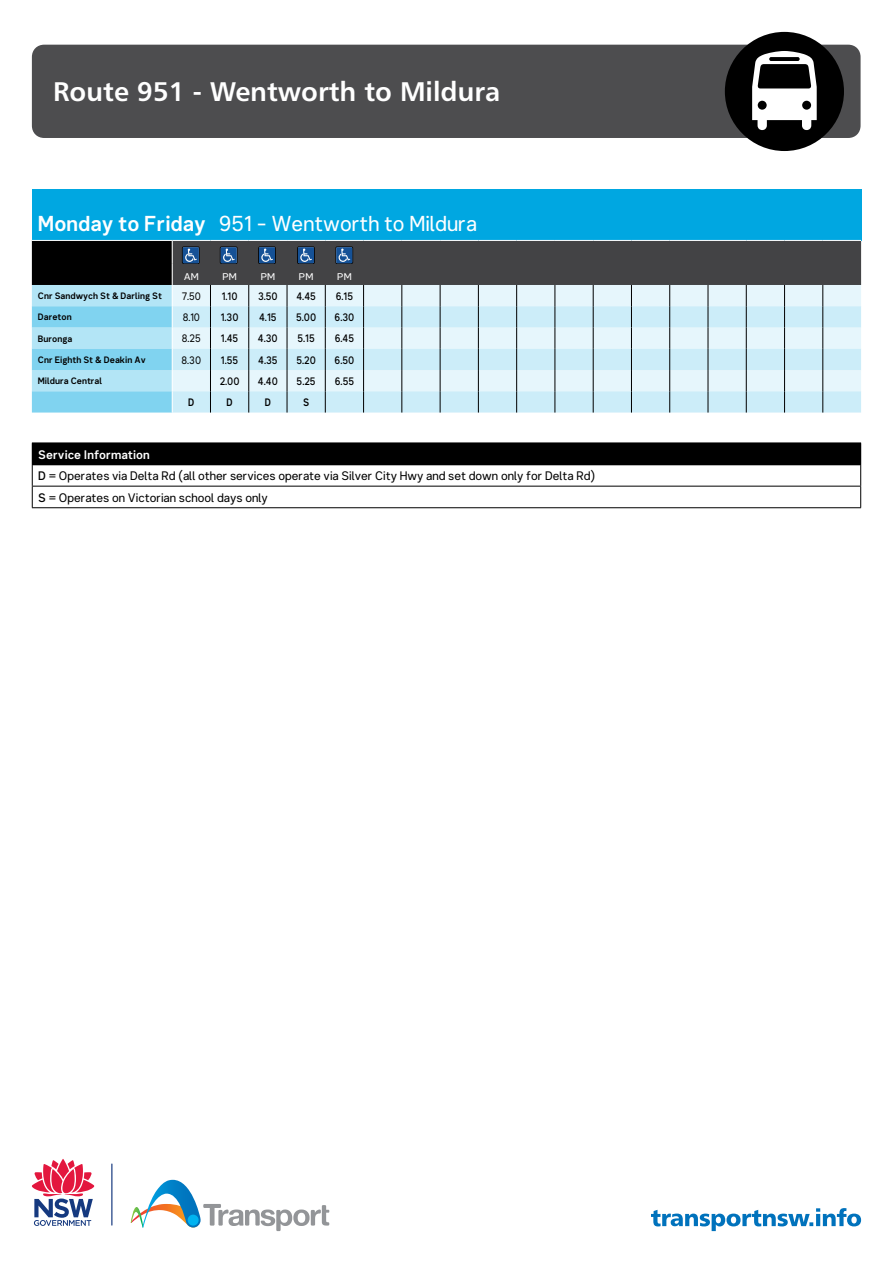
<style>
.page{position:relative;width:893px;height:1263px;background:#fff}
.page>*{position:absolute;margin:0;border:0;box-sizing:border-box;transform-origin:0 0}
.t1{font:500 27px "Trans Text Md";color:#fff}
.t2{font:21px "Network Sans";color:#fff}
.t3{font:12px/21.6px "Network Sans";color:#000}
.t4{font:500 10.5px "Network Sans";color:#000;scale:.9 1}
.t5{font:10.5px "Network Sans";color:#000;scale:.9 1}
.t6{font:700 10.5px "Network Sans";color:#000;scale:.9 1}
.t7{font:9.45px "Network Sans";color:#fff;scale:1.11 1}
.t8{font:700 9px "Network Sans";color:#000}
.s1{font-weight:700}
.s2{font-weight:700;color:#fff}
.s3{font-weight:500}
</style>
<div class="page">
<div style="left:32px;top:45px;width:828px;height:93px;background:#4d4d4f;border-radius:12px"></div>
<div style="left:725px;top:32px;width:119px;height:119px;background:#000;border-radius:50%"></div>
<svg style="left:752px;top:51px;width:65px;height:80px"></svg>
<svg style="left:651px;top:1208px;width:210px;height:23px"></svg>
<hr style="left:111px;top:1163px;width:1px;height:62px;background:#15397f">
<svg style="left:32px;top:1159px;width:62px;height:67px"></svg>
<svg style="left:131px;top:1180px;width:198px;height:51px"></svg>
<div style="left:188px;top:1214px;width:11px;height:11px;background:#00b3f0;border-radius:50%"></div>
<div style="left:32px;top:189px;width:829px;height:51px;background:#00a7e1"></div>
<svg style="left:32px;top:240px;width:829px;height:173px;background:#a5bcc5"></svg>
<div style="left:32px;top:443px;width:829px;height:21px;background:#000"></div>
<hr style="left:33px;top:464px;width:827px;height:1px;background:#000">
<hr style="left:32px;top:486px;width:829px;height:1px;background:#000">
<svg style="left:32px;top:464px;width:1px;height:43px"></svg>
<svg style="left:860px;top:464px;width:1px;height:43px"></svg>
<hr style="left:32px;top:507px;width:829px;height:1px;background:#000">
<h1 class="t1" style="left:53px;top:74px;width:449px">Route 951 - Wentworth to Mildura</h1>
<h2 class="t2" style="left:38px;top:206px;width:441px"><span class="s1">Monday to Friday</span> 951 - Wentworth to Mildura</h2>
<p class="t7" style="left:184px;top:269px;width:15px">AM</p>
<p class="t7" style="left:222px;top:269px;width:14px">PM</p>
<p class="t7" style="left:261px;top:269px;width:14px">PM</p>
<p class="t7" style="left:299px;top:269px;width:14px">PM</p>
<p class="t7" style="left:337px;top:269px;width:14px">PM</p>
<p class="t8" style="left:38px;top:288px;width:126px">Cnr Sandwych St &amp; Darling St</p>
<p class="t5" style="left:182px;top:287px;width:23px">7.50</p>
<p class="t4" style="left:222px;top:287px;width:19px">1.10</p>
<p class="t4" style="left:258px;top:287px;width:23px">3.50</p>
<p class="t4" style="left:296px;top:287px;width:23px">4.45</p>
<p class="t4" style="left:336px;top:287px;width:21px">6.15</p>
<p class="t8" style="left:38px;top:310px;width:35px">Dareton</p>
<p class="t5" style="left:183px;top:308px;width:21px">8.10</p>
<p class="t4" style="left:221px;top:308px;width:21px">1.30</p>
<p class="t4" style="left:259px;top:308px;width:21px">4.15</p>
<p class="t4" style="left:296px;top:308px;width:24px">5.00</p>
<p class="t4" style="left:334px;top:308px;width:24px">6.30</p>
<p class="t8" style="left:38px;top:331px;width:36px">Buronga</p>
<p class="t5" style="left:182px;top:330px;width:22px">8.25</p>
<p class="t4" style="left:221px;top:330px;width:21px">1.45</p>
<p class="t4" style="left:258px;top:330px;width:24px">4.30</p>
<p class="t4" style="left:297px;top:330px;width:21px">5.15</p>
<p class="t4" style="left:335px;top:330px;width:23px">6.45</p>
<p class="t8" style="left:38px;top:352px;width:109px">Cnr Eighth St &amp; Deakin Av</p>
<p class="t5" style="left:182px;top:351px;width:23px">8.30</p>
<p class="t4" style="left:221px;top:351px;width:21px">1.55</p>
<p class="t4" style="left:258px;top:351px;width:23px">4.35</p>
<p class="t4" style="left:296px;top:351px;width:23px">5.20</p>
<p class="t4" style="left:334px;top:351px;width:24px">6.50</p>
<p class="t8" style="left:38px;top:373px;width:66px">Mildura Central</p>
<p class="t4" style="left:220px;top:372px;width:24px">2.00</p>
<p class="t4" style="left:258px;top:372px;width:24px">4.40</p>
<p class="t4" style="left:297px;top:372px;width:23px">5.25</p>
<p class="t4" style="left:335px;top:372px;width:23px">6.55</p>
<p class="t6" style="left:188px;top:393px;width:8px">D</p>
<p class="t6" style="left:226px;top:393px;width:8px">D</p>
<p class="t6" style="left:265px;top:393px;width:8px">D</p>
<p class="t6" style="left:303px;top:393px;width:8px">S</p>
<p class="t3" style="left:38px;top:443px;width:558px"><span class="s2">Service Information<br></span><span class="s3">D</span> = Operates via Delta Rd (all other services operate via Silver City Hwy and set down only for Delta Rd)<br><span class="s3">S</span> = Operates on Victorian school days only</p>
</div>
